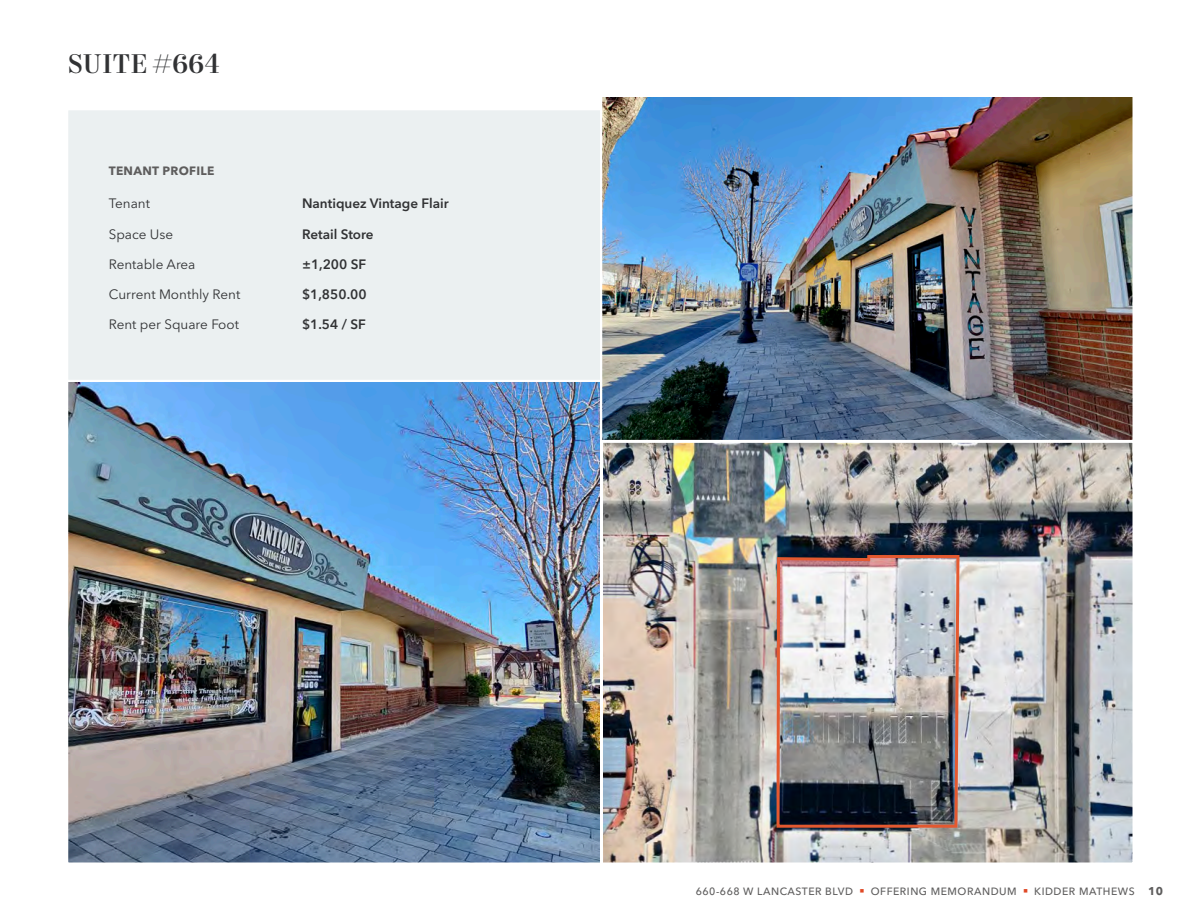
<style>
.page{position:relative;width:1188px;height:918px;background:#fff}
.page>*{position:absolute;margin:0;border:0;box-sizing:border-box;transform-origin:0 0}
.Headline_-_Level_2{font:500 27px "Mort Modern 09";letter-spacing:.005em;color:#313234}
.Table_Input{font:13.5px "Avenir Next LT Pro";color:#313234}
.Table_Input_Emphasis{font:600 13.5px "Avenir Next LT Pro";color:#313234}
.Table_Title_-_Prop_O{font:700 12px "Avenir Next LT Pro";letter-spacing:.025em;color:#5e5d5d}
.t1{font:500 10.5px "Avenir Next LT Pro";letter-spacing:.05em;color:#5e5d5d}
.s1{color:#e04825}
.s2{font-weight:700;font-size:11.25px}
</style>
<div class="page">
<img style="left:70px;top:384px;width:529px;height:477px">
<div style="left:67px;top:381px;width:535px;height:483px;border:2px solid #fff"></div>
<img style="left:605px;top:444px;width:526px;height:417px">
<div style="left:602px;top:441px;width:532px;height:423px;border:2px solid #fff"></div>
<div style="left:68px;top:110px;width:533px;height:271px;background:#ebf0f1"></div>
<div style="left:67px;top:109px;width:535px;height:272px;border:2px solid #fff"></div>
<img style="left:604px;top:98px;width:527px;height:340px">
<div style="left:601px;top:54px;width:533px;height:387px;border:2px solid #fff"></div>
<img style="left:775px;top:554px;width:186px;height:275px">
<p class="Headline_-_Level_2" style="left:68px;top:47px;width:154px">SUITE #664</p>
<p class="Table_Title_-_Prop_O" style="left:109px;top:164px;width:107px">TENANT PROFILE</p>
<p class="Table_Input" style="left:109px;top:196px;width:43px">Tenant</p>
<p class="Table_Input_Emphasis" style="left:302px;top:195px;width:148px">Nantiquez Vintage Flair</p>
<p class="Table_Input" style="left:109px;top:226px;width:66px">Space Use</p>
<p class="Table_Input_Emphasis" style="left:302px;top:226px;width:73px">Retail Store</p>
<p class="Table_Input" style="left:109px;top:256px;width:88px">Rentable Area</p>
<p class="Table_Input_Emphasis" style="left:302px;top:256px;width:66px">±1,200 SF</p>
<p class="Table_Input" style="left:109px;top:286px;width:133px">Current Monthly Rent</p>
<p class="Table_Input_Emphasis" style="left:302px;top:286px;width:66px">$1,850.00</p>
<p class="Table_Input" style="left:109px;top:316px;width:132px">Rent per Square Foot</p>
<p class="Table_Input_Emphasis" style="left:302px;top:316px;width:65px">$1.54 / SF</p>
<p class="t1" style="left:696px;top:885px;width:469px">660-668 W LANCASTER BLVD <span class="s1">■</span> OFFERING MEMORANDUM <span class="s1">■</span> KIDDER MATHEWS <span class="s2">10</span></p>
</div>
